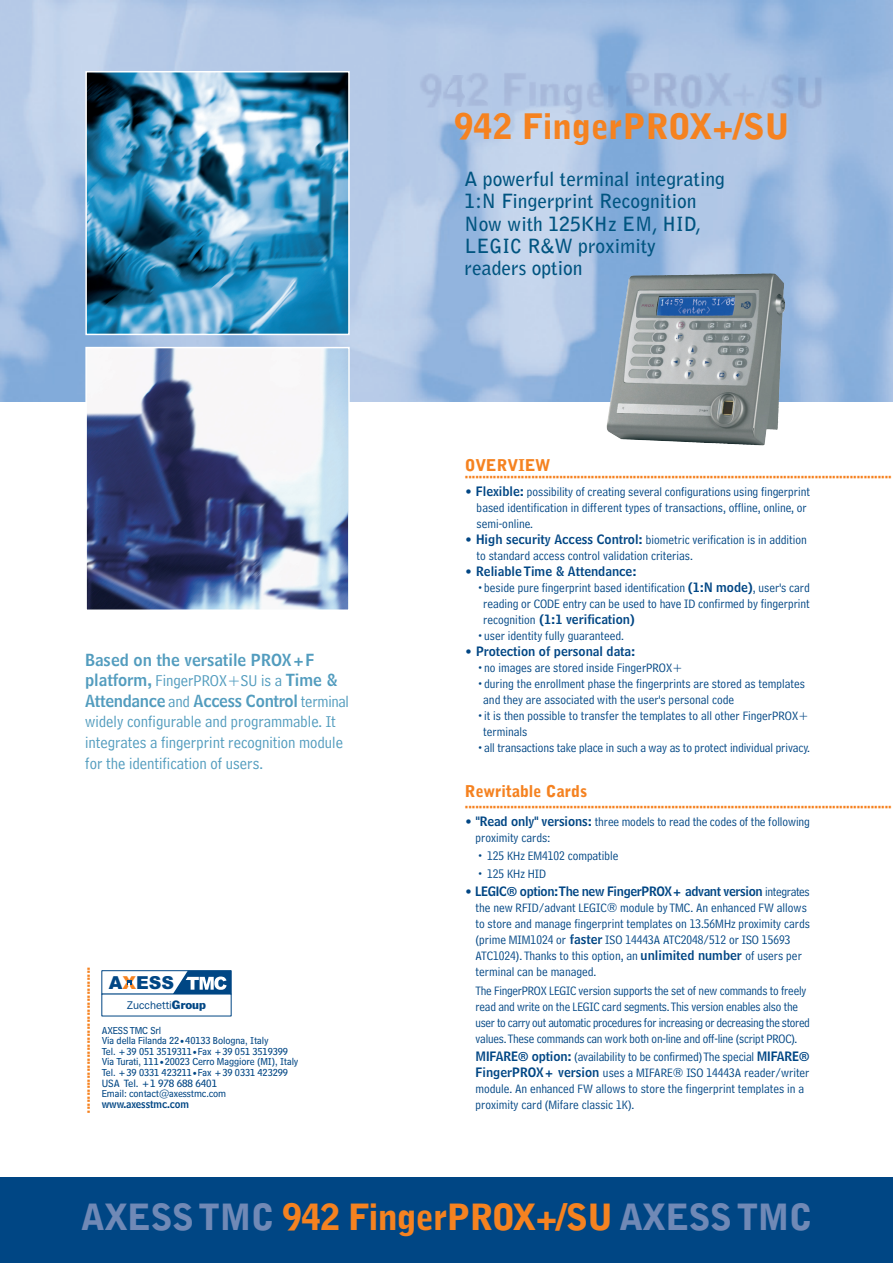
<style>
.page{position:relative;width:893px;height:1263px;background:#fff}
.page>*{position:absolute;margin:0;border:0;box-sizing:border-box;transform-origin:0 0}
.t1{font:900 36px "Bell Gothic";letter-spacing:-.025em;color:#f58220}
.t2{font:900 34.95px "Bell Gothic";color:#f58220}
.t3{font:700 19.5px/22.4px "Bell Gothic";color:#005480}
.t4{font:900 17.85px "Arial";color:#004684}
.t5{font:16.5px/20.7px "Bell Centennial Address";color:#529cbe}
.t6{font:16.5px "Bell Centennial Name And Number";letter-spacing:-.015em;color:#529cbe}
.t7{font:900 16.2px "Bell Gothic";color:#f58220}
.t8{font:12.75px/16px "Bell Centennial Address";color:#004684}
.t9{font:12.75px "Bell Centennial Name And Number";color:#004684}
.t10{font:12.75px "Bell Centennial Name And Number";letter-spacing:-.025em;color:#004684}
.t11{font:11.25px "Franklin Gothic";color:#004684}
.t12{font:10.95px "Bell Centennial Sub Caption";letter-spacing:-.01em;color:#004684}
.t13{font:10.5px "Bell Centennial Bold Listing";color:#f58220}
.t14{font:10.5px/10.5px "Bell Centennial Sub Caption";letter-spacing:-.01em;color:#004684}
.t15{font:10.5px "Bell Centennial Name And Number";letter-spacing:-.01em;color:#004684}
.s1{font-family:"Bell Centennial Name And Number"}
.s2{font-family:"Bell Centennial Address"}
.s3{color:#f58220}
.s4{font-style:inherit}
.s5{color:#7089b6}
</style>
<div class="page">
<img style="left:0;top:1px;width:892px;height:401px">
<img style="left:88px;top:74px;width:259px;height:258px">
<div style="left:85px;top:71px;width:265px;height:264px;border:2px solid #fff"></div>
<img style="left:88px;top:350px;width:259px;height:258px">
<div style="left:85px;top:347px;width:265px;height:264px;border:2px solid #fff"></div>
<div style="left:0;top:1178px;width:892px;height:85px;background:#004684"></div>
<img style="left:415px;top:70px;width:30px;height:41px">
<img style="left:441px;top:75px;width:20px;height:32px">
<img style="left:461px;top:71px;width:30px;height:39px">
<img style="left:499px;top:71px;width:29px;height:40px">
<img style="left:524px;top:80px;width:14px;height:31px;border-radius:4px">
<img style="left:536px;top:78px;width:26px;height:33px">
<img style="left:562px;top:83px;width:20px;height:31px">
<img style="left:581px;top:79px;width:22px;height:32px">
<img style="left:603px;top:78px;width:18px;height:33px">
<img style="left:621px;top:71px;width:28px;height:40px">
<img style="left:649px;top:71px;width:26px;height:40px">
<img style="left:675px;top:70px;width:31px;height:42px">
<img style="left:698px;top:71px;width:36px;height:40px">
<img style="left:727px;top:80px;width:22px;height:31px">
<img style="left:749px;top:70px;width:16px;height:42px">
<img style="left:765px;top:70px;width:28px;height:42px">
<img style="left:793px;top:70px;width:32px;height:42px">
<img style="left:742px;top:276px;width:43px;height:170px">
<div style="left:101px;top:970px;width:130px;height:25px;border:1px solid #004684"></div>
<div style="left:101px;top:994px;width:130px;height:22px;background:#fff"></div>
<svg style="left:102px;top:971px;width:129px;height:23px"></svg>
<h2 class="t2" style="left:454px;top:113px;width:337px">942 FingerPROX+/SU</h2>
<p class="t6" style="left:85px;top:653px;width:231px">Based on the versatile PROX+F</p>
<p class="t5" style="left:85px;top:671px;width:254px"><span class="s1">platform,</span> FingerPROX+SU is a <span class="s1">Time &amp;</span></p>
<p class="t6" style="left:85px;top:694px;width:265px">Attendance <span class="s2">and</span> Access Control <span class="s2">terminal</span></p>
<p class="t5" style="left:85px;top:713px;width:259px">widely configurable and programmable. It integrates a fingerprint recognition module for the identification of users.</p>
<p class="t13" style="left:98px;top:967px;width:148px;rotate:90deg">..........................................</p>
<h3 class="t4" style="left:109px;top:977px;width:67px">A<span class="s3">X</span>ESS</h3>
<p class="t14" style="left:102px;top:1026px;width:198px">AXESS TMC Srl<br>Via della Filanda 22•40133 Bologna, Italy<br>Tel. +39 051 3519311•Fax +39 051 3519399<br>Via Turati, 111•20023 Cerro Maggiore (MI), Italy Tel. +39 0331 423211•Fax +39 0331 423299</p>
<p class="t12" style="left:102px;top:1079px;width:117px">USA Tel. +1 978 688 6401</p>
<p class="t14" style="left:102px;top:1089px;width:126px">Email: contact@axesstmc.com</p>
<p class="t15" style="left:102px;top:1100px;width:89px">www.axesstmc.com</p>
<p class="t11" style="left:127px;top:1001px;width:80px">Zucchetti<span class="s4">Group</span></p>
<h3 class="t3" style="left:464px;top:169px;width:262px">A powerful terminal integrating<br>1:N Fingerprint Recognition<br>Now with 125KHz EM, HID,<br>LEGIC R&amp;W proximity<br>readers option</h3>
<p class="t7" style="left:465px;top:459px;width:87px">OVERVIEW</p>
<p class="t8" style="left:476px;top:484px;width:335px;text-indent:-12px"><span class="s1">• Flexible:</span> possibility of creating several configurations using fingerprint based identification in different types of transactions, offline, online, or semi-online.</p>
<p class="t8" style="left:476px;top:533px;width:331px;text-indent:-12px"><span class="s1">• High security Access Control:</span> biometric verification is in addition to standard access control validation criterias.</p>
<p class="t9" style="left:465px;top:566px;width:173px">• Reliable Time &amp; Attendance:</p>
<p class="t8" style="left:476px;top:581px;width:335px;text-align:center">•beside pure fingerprint based identification <span class="s1">(1:N mode)</span>, user's card reading or CODE entry can be used to have ID confirmed by fingerprint</p>
<p class="t9" style="left:483px;top:614px;width:153px"><span class="s2">recognition</span> (1:1 verification)</p>
<p class="t8" style="left:476px;top:629px;width:149px">•user identity fully guaranteed.</p>
<p class="t9" style="left:465px;top:647px;width:172px">• Protection of personal data:</p>
<p class="t8" style="left:476px;top:661px;width:208px">•no images are stored inside FingerPROX+</p>
<p class="t8" style="left:483px;top:677px;width:323px;text-indent:-7px">•during the enrollment phase the fingerprints are stored as templates and they are associated with the user's personal code</p>
<p class="t8" style="left:483px;top:709px;width:327px;text-indent:-7px">•it is then possible to transfer the templates to all other FingerPROX+ terminals</p>
<p class="t8" style="left:476px;top:741px;width:335px">•all transactions take place in such a way as to protect individual privacy.</p>
<p class="t7" style="left:465px;top:785px;width:124px">Rewritable Cards</p>
<p class="t8" style="left:475px;top:814px;width:336px;text-indent:-11px"><span class="s1">• "Read only" versions:</span> three models to read the codes of the following proximity cards:</p>
<p class="t8" style="left:476px;top:849px;width:143px">• 125 KHz EM4102 compatible</p>
<p class="t8" style="left:476px;top:867px;width:71px">• 125 KHz HID</p>
<p class="t10" style="left:465px;top:887px;width:346px">• LEGIC® option: The new FingerPROX+ advant version <span class="s2">integrates</span></p>
<p class="t8" style="left:475px;top:901px;width:336px">the new RFID/advant LEGIC® module by TMC. An enhanced FW allows to store and manage fingerprint templates on 13.56MHz proximity cards (prime MIM1024 or <span class="s1">faster</span> ISO 14443A ATC2048/512 or ISO 15693<br>ATC1024). Thanks to this option, an <span class="s1">unlimited number</span> of users per terminal can be managed.</p>
<p class="t8" style="left:475px;top:983px;width:336px">The FingerPROX LEGIC version supports the set of new commands to freely read and write on the LEGIC card segments. This version enables also the user to carry out automatic procedures for increasing or decreasing the stored values. These commands can work both on-line and off-line (script PROC).</p>
<p class="t8" style="left:475px;top:1049px;width:336px"><span class="s1">MIFARE® option:</span> (availability to be confirmed) The special <span class="s1">MIFARE® FingerPROX+ version</span> uses a MIFARE® ISO 14443A reader/writer module. An enhanced FW allows to store the fingerprint templates in a proximity card (Mifare classic 1K).</p>
<p class="t13" style="left:465px;top:467px;width:428px">..........................................................................................................................</p>
<p class="t13" style="left:465px;top:798px;width:428px">..........................................................................................................................</p>
<h1 class="t1" style="left:81px;top:1204px;width:733px"><span class="s5">AXESS TMC</span> 942 FingerPROX+/SU <span class="s5">AXESS TMC</span></h1>
</div>
